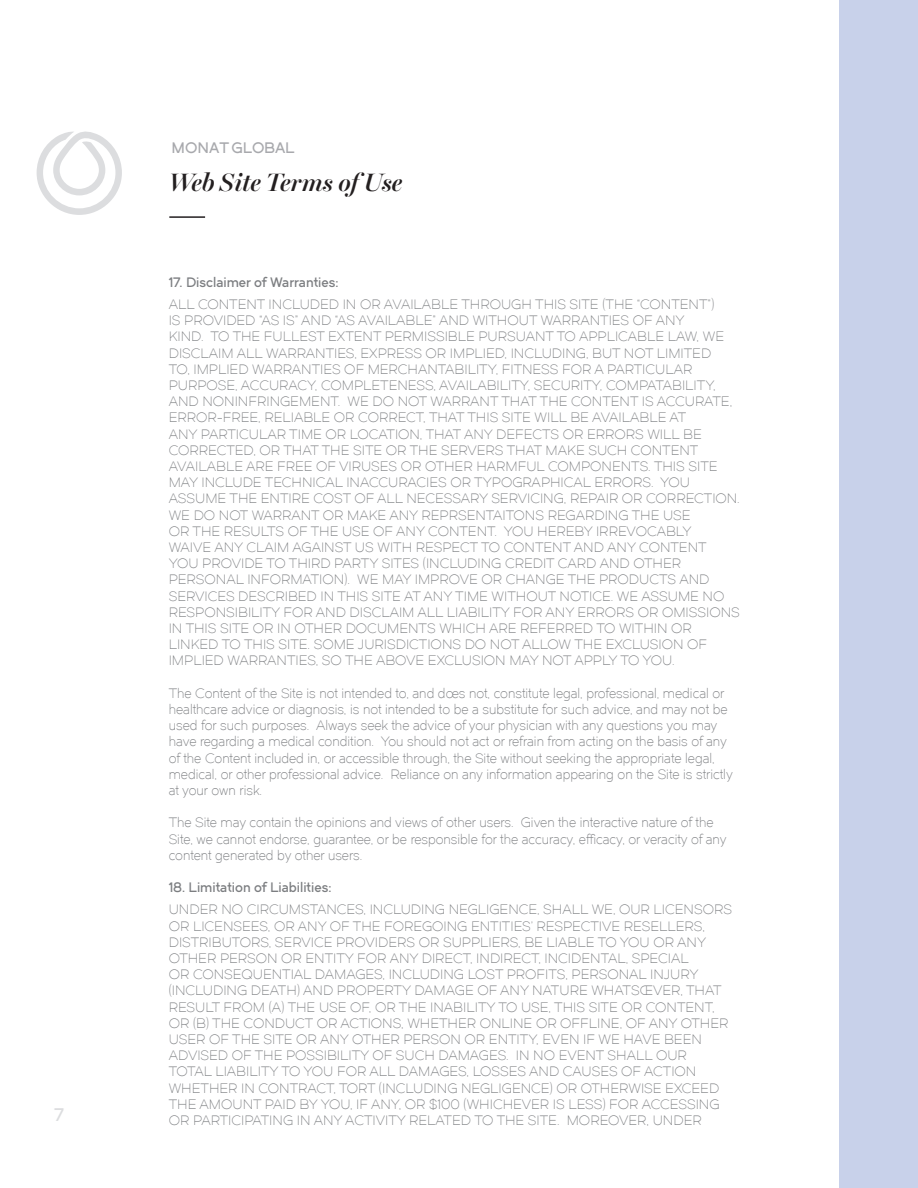
<style>
.page{position:relative;width:918px;height:1188px;background:#fff}
.page>*{position:absolute;margin:0;border:0;box-sizing:border-box;transform-origin:0 0}
.t1{font:italic 600 25.2px "Miller Banner";color:#231f20}
.t2{font:18px "Dual 600";color:#dcdddf}
.t3{font:15px "Dual 600";color:#a8a9ad}
.t4{font:13.5px/16.2px "Dual 300";color:#7c7e81}
.t5{font:13.5px "Dual 600";color:#7c7e81}
</style>
<div class="page">
<hr style="left:169px;top:216px;width:36px;height:2px;background:#231f20">
<div style="left:839px;top:0;width:79px;height:1188px;background:#c8d1ea"></div>
<svg style="left:37px;top:131px;width:85px;height:84px"></svg>
<h2 class="t2" style="left:54px;top:1103px;width:11px">7</h2>
<p class="t3" style="left:171px;top:138px;width:125px">MONAT GLOBAL</p>
<h1 class="t1" style="left:169px;top:168px;width:234px">Web Site Terms of Use</h1>
<p class="t5" style="left:169px;top:273px;width:171px">17. Disclaimer of Warranties:</p>
<p class="t4" style="left:169px;top:296px;width:573px">ALL CONTENT INCLUDED IN OR AVAILABLE THROUGH THIS SITE (THE “CONTENT”)<br>IS PROVIDED “AS IS” AND “AS AVAILABLE” AND WITHOUT WARRANTIES OF ANY<br>KIND. TO THE FULLEST EXTENT PERMISSIBLE PURSUANT TO APPLICABLE LAW, WE DISCLAIM ALL WARRANTIES, EXPRESS OR IMPLIED, INCLUDING, BUT NOT LIMITED<br>TO, IMPLIED WARRANTIES OF MERCHANTABILITY, FITNESS FOR A PARTICULAR PURPOSE, ACCURACY, COMPLETENESS, AVAILABILITY, SECURITY, COMPATABILITY, AND NONINFRINGEMENT. WE DO NOT WARRANT THAT THE CONTENT IS ACCURATE, ERROR-FREE, RELIABLE OR CORRECT, THAT THIS SITE WILL BE AVAILABLE AT<br>ANY PARTICULAR TIME OR LOCATION, THAT ANY DEFECTS OR ERRORS WILL BE CORRECTED, OR THAT THE SITE OR THE SERVERS THAT MAKE SUCH CONTENT AVAILABLE ARE FREE OF VIRUSES OR OTHER HARMFUL COMPONENTS. THIS SITE MAY INCLUDE TECHNICAL INACCURACIES OR TYPOGRAPHICAL ERRORS. YOU ASSUME THE ENTIRE COST OF ALL NECESSARY SERVICING, REPAIR OR CORRECTION.<br>WE DO NOT WARRANT OR MAKE ANY REPRSENTAITONS REGARDING THE USE<br>OR THE RESULTS OF THE USE OF ANY CONTENT. YOU HEREBY IRREVOCABLY<br>WAIVE ANY CLAIM AGAINST US WITH RESPECT TO CONTENT AND ANY CONTENT YOU PROVIDE TO THIRD PARTY SITES (INCLUDING CREDIT CARD AND OTHER PERSONAL INFORMATION). WE MAY IMPROVE OR CHANGE THE PRODUCTS AND SERVICES DESCRIBED IN THIS SITE AT ANY TIME WITHOUT NOTICE. WE ASSUME NO RESPONSIBILITY FOR AND DISCLAIM ALL LIABILITY FOR ANY ERRORS OR OMISSIONS IN THIS SITE OR IN OTHER DOCUMENTS WHICH ARE REFERRED TO WITHIN OR LINKED TO THIS SITE. SOME JURISDICTIONS DO NOT ALLOW THE EXCLUSION OF IMPLIED WARRANTIES, SO THE ABOVE EXCLUSION MAY NOT APPLY TO YOU.</p>
<p class="t4" style="left:169px;top:685px;width:566px">The Content of the Site is not intended to, and does not, constitute legal, professional, medical or healthcare advice or diagnosis, is not intended to be a substitute for such advice, and may not be used for such purposes. Always seek the advice of your physician with any questions you may have regarding a medical condition. You should not act or refrain from acting on the basis of any of the Content included in, or accessible through, the Site without seeking the appropriate legal, medical, or other professional advice. Reliance on any information appearing on the Site is strictly at your own risk.</p>
<p class="t4" style="left:169px;top:815px;width:559px">The Site may contain the opinions and views of other users. Given the interactive nature of the<br>Site, we cannot endorse, guarantee, or be responsible for the accuracy, efficacy, or veracity of any content generated by other users.</p>
<p class="t5" style="left:169px;top:879px;width:164px">18. Limitation of Liabilities:</p>
<p class="t4" style="left:169px;top:902px;width:565px">UNDER NO CIRCUMSTANCES, INCLUDING NEGLIGENCE, SHALL WE, OUR LICENSORS OR LICENSEES, OR ANY OF THE FOREGOING ENTITIES’ RESPECTIVE RESELLERS, DISTRIBUTORS, SERVICE PROVIDERS OR SUPPLIERS, BE LIABLE TO YOU OR ANY OTHER PERSON OR ENTITY FOR ANY DIRECT, INDIRECT, INCIDENTAL, SPECIAL<br>OR CONSEQUENTIAL DAMAGES, INCLUDING LOST PROFITS, PERSONAL INJURY (INCLUDING DEATH) AND PROPERTY DAMAGE OF ANY NATURE WHATSOEVER, THAT RESULT FROM (A) THE USE OF, OR THE INABILITY TO USE, THIS SITE OR CONTENT, OR (B) THE CONDUCT OR ACTIONS, WHETHER ONLINE OR OFFLINE, OF ANY OTHER USER OF THE SITE OR ANY OTHER PERSON OR ENTITY, EVEN IF WE HAVE BEEN ADVISED OF THE POSSIBILITY OF SUCH DAMAGES. IN NO EVENT SHALL OUR TOTAL LIABILITY TO YOU FOR ALL DAMAGES, LOSSES AND CAUSES OF ACTION WHETHER IN CONTRACT, TORT (INCLUDING NEGLIGENCE) OR OTHERWISE EXCEED THE AMOUNT PAID BY YOU, IF ANY, OR $100 (WHICHEVER IS LESS) FOR ACCESSING OR PARTICIPATING IN ANY ACTIVITY RELATED TO THE SITE. MOREOVER, UNDER</p>
</div>
